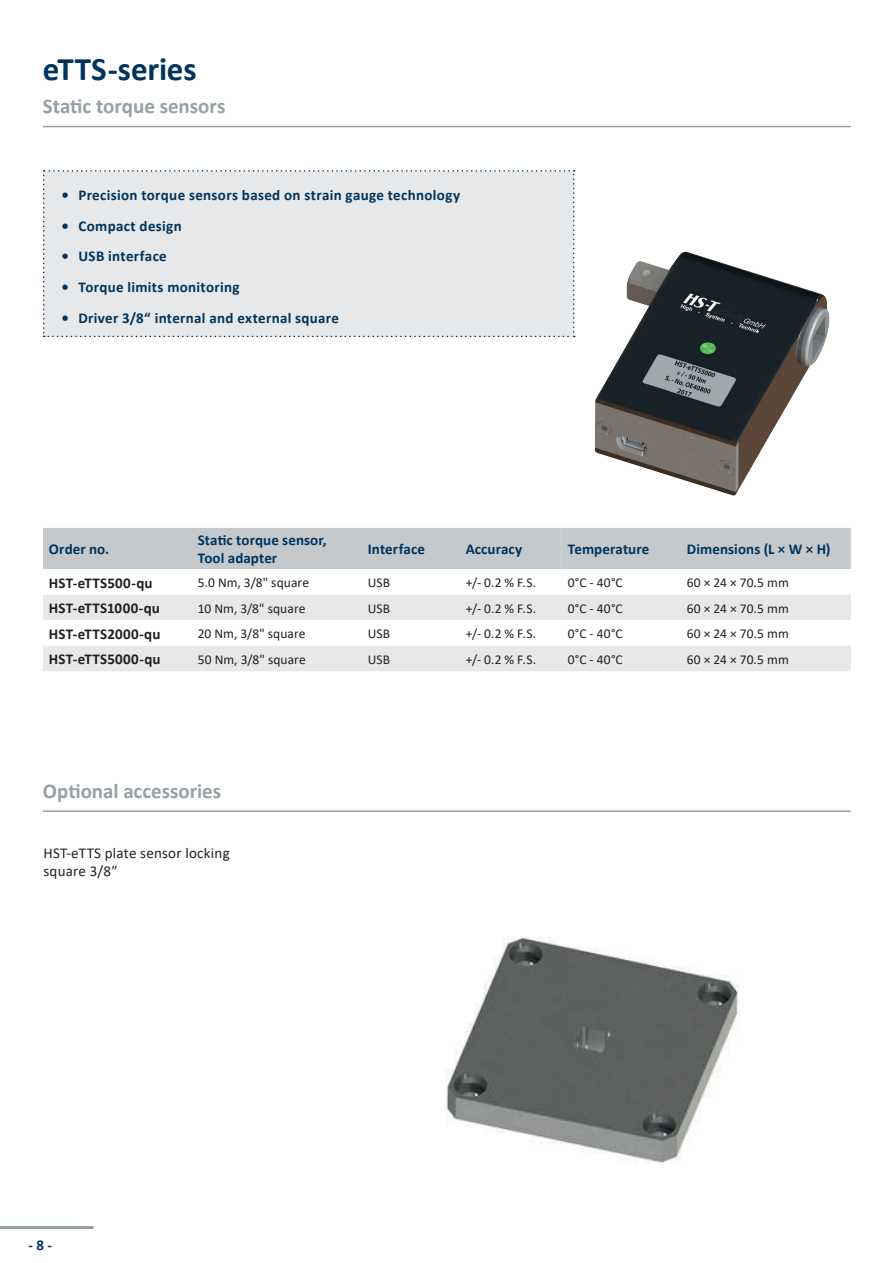
<style>
.page{position:relative;width:893px;height:1263px;background:#fff}
.page>*{position:absolute;margin:0;border:0;box-sizing:border-box;transform-origin:0 0}
.t1{font:700 33px "Calibri";letter-spacing:-.005em;color:#00345e}
.t2{font:700 21px "Calibri";color:#96a1a5}
.t3{font:700 15px/18px "Calibri";letter-spacing:.02em;color:#00345e}
.t4{font:700 15px "Calibri";letter-spacing:.01em;color:#231f20}
.t5{font:15px/18px "Calibri";letter-spacing:.015em;color:#231f20}
.t6{font:13.5px "Calibri";letter-spacing:.005em;color:#231f20}
</style>
<div class="page">
<hr style="left:0;top:1226px;width:94px;height:3px;background:#96a1a5">
<hr style="left:43px;top:126px;width:808px;height:1px;background:#96a1a5">
<div style="left:43px;top:170px;width:532px;height:167px;background:#e6e8e9"></div>
<img style="left:572px;top:215px;width:258px;height:281px">
<hr style="left:43px;top:810px;width:808px;height:2px;background:#96a1a5">
<img style="left:446px;top:937px;width:293px;height:226px">
<div style="left:43px;top:528px;width:808px;height:41px;background:#c5c9cb"></div>
<svg style="left:43px;top:595px;width:808px;height:76px;fill:#e6e8e9"></svg>
<h1 class="t1" style="left:43px;top:46px;width:155px">eTTS-series</h1>
<h2 class="t2" style="left:43px;top:91px;width:184px">Static torque sensors</h2>
<p class="t3" style="left:61px;top:186px;width:400px">• Precision torque sensors based on strain gauge technology</p>
<p class="t3" style="left:61px;top:216px;width:122px">• Compact design</p>
<p class="t3" style="left:61px;top:247px;width:107px">• USB interface</p>
<p class="t3" style="left:61px;top:278px;width:180px">• Torque limits monitoring</p>
<p class="t3" style="left:61px;top:309px;width:279px">• Driver 3/8“ internal and external square</p>
<p class="t3" style="left:49px;top:540px;width:62px">Order no.</p>
<p class="t3" style="left:198px;top:531px;width:131px">Static torque sensor,<br>Tool adapter</p>
<p class="t3" style="left:368px;top:540px;width:59px">Interface</p>
<p class="t3" style="left:466px;top:540px;width:58px">Accuracy</p>
<p class="t3" style="left:568px;top:540px;width:83px">Temperature</p>
<p class="t3" style="left:687px;top:540px;width:145px">Dimensions (L × W × H)</p>
<p class="t4" style="left:49px;top:572px;width:105px">HST-eTTS500-qu</p>
<p class="t6" style="left:198px;top:573px;width:113px">5.0 Nm, 3/8" square</p>
<p class="t6" style="left:368px;top:573px;width:24px">USB</p>
<p class="t6" style="left:466px;top:573px;width:72px">+/- 0.2 % F.S.</p>
<p class="t6" style="left:568px;top:573px;width:57px">0°C - 40°C</p>
<p class="t6" style="left:687px;top:573px;width:103px">60 × 24 × 70.5 mm</p>
<p class="t4" style="left:49px;top:597px;width:113px">HST-eTTS1000-qu</p>
<p class="t6" style="left:198px;top:599px;width:109px">10 Nm, 3/8" square</p>
<p class="t6" style="left:368px;top:599px;width:24px">USB</p>
<p class="t6" style="left:466px;top:599px;width:72px">+/- 0.2 % F.S.</p>
<p class="t6" style="left:568px;top:599px;width:57px">0°C - 40°C</p>
<p class="t6" style="left:687px;top:599px;width:103px">60 × 24 × 70.5 mm</p>
<p class="t4" style="left:49px;top:623px;width:113px">HST-eTTS2000-qu</p>
<p class="t6" style="left:198px;top:624px;width:109px">20 Nm, 3/8" square</p>
<p class="t6" style="left:368px;top:624px;width:24px">USB</p>
<p class="t6" style="left:466px;top:624px;width:72px">+/- 0.2 % F.S.</p>
<p class="t6" style="left:568px;top:624px;width:57px">0°C - 40°C</p>
<p class="t6" style="left:687px;top:624px;width:103px">60 × 24 × 70.5 mm</p>
<p class="t4" style="left:49px;top:648px;width:113px">HST-eTTS5000-qu</p>
<p class="t6" style="left:198px;top:650px;width:109px">50 Nm, 3/8" square</p>
<p class="t6" style="left:368px;top:650px;width:24px">USB</p>
<p class="t6" style="left:466px;top:650px;width:72px">+/- 0.2 % F.S.</p>
<p class="t6" style="left:568px;top:650px;width:57px">0°C - 40°C</p>
<p class="t6" style="left:687px;top:650px;width:103px">60 × 24 × 70.5 mm</p>
<h2 class="t2" style="left:43px;top:776px;width:180px">Optional accessories</h2>
<p class="t5" style="left:43px;top:843px;width:188px">HST-eTTS plate sensor locking square 3/8”</p>
<p class="t3" style="left:29px;top:1236px;width:25px">- 8 -</p>
</div>
